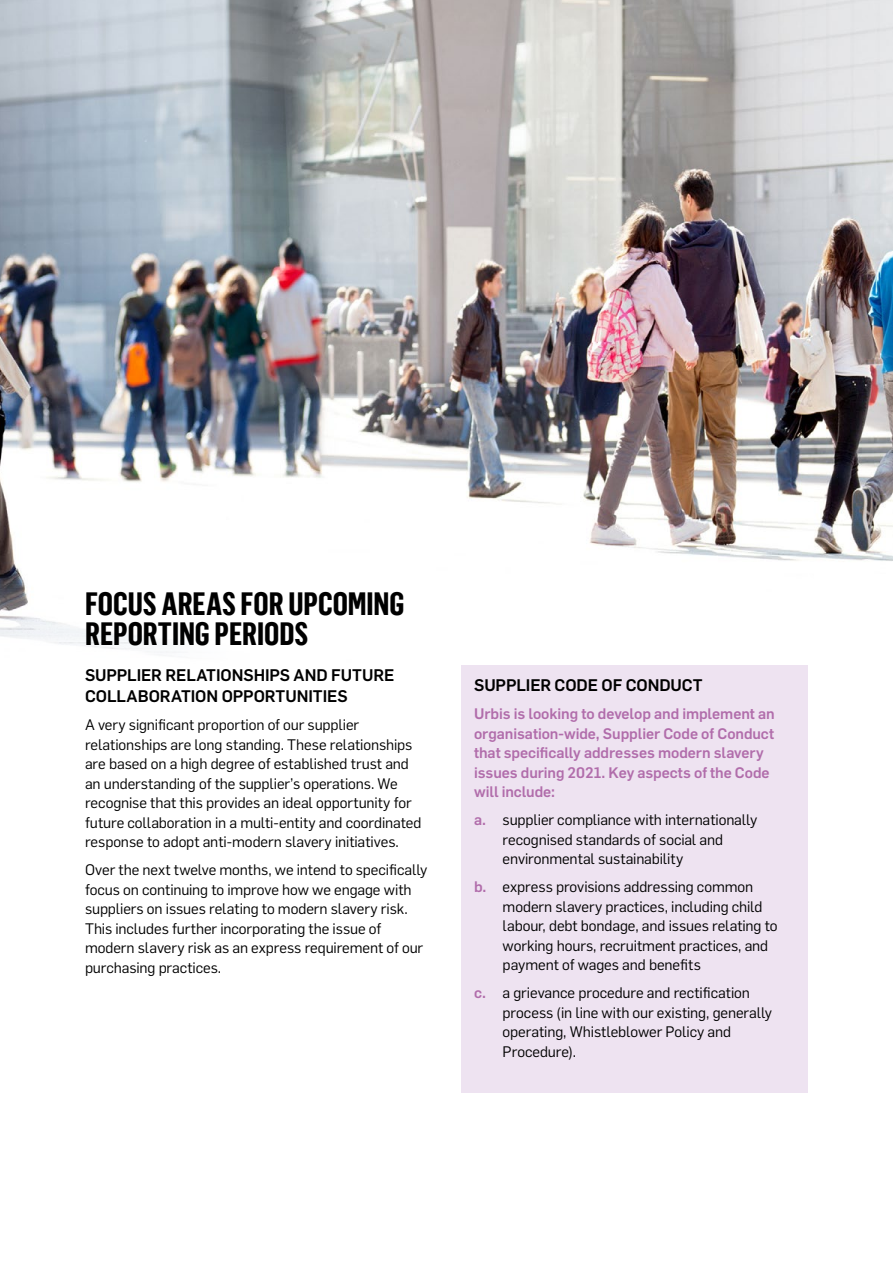
<style>
.page{position:relative;width:893px;height:1263px;background:#fff}
.page>*{position:absolute;margin:0;border:0;box-sizing:border-box;transform-origin:0 0}
.t1{font:700 31.5px/30px "Flama Cond";color:#000}
.t2{font:500 16.5px/21px "Flama";letter-spacing:-.005em;color:#000}
.t3{font:15px/19.5px "Flama";letter-spacing:-.005em;color:#000}
.t4{font:500 15px/19.5px "Flama";letter-spacing:-.005em;color:#b16dab}
.s1{font-weight:500;color:#b16dab}
</style>
<div class="page">
<img style="left:0;top:0;width:893px;height:653px">
<div style="left:461px;top:665px;width:347px;height:428px;background:#eee3f1"></div>
<h1 class="t1" style="left:85px;top:588px;width:321px">FOCUS AREAS FOR UPCOMING<br>REPORTING PERIODS</h1>
<p class="t2" style="left:85px;top:664px;width:311px">SUPPLIER RELATIONSHIPS AND FUTURE<br>COLLABORATION OPPORTUNITIES</p>
<p class="t3" style="left:85px;top:714px;width:338px">A very significant proportion of our supplier relationships are long standing. These relationships are based on a high degree of established trust and an understanding of the supplier’s operations. We recognise that this provides an ideal opportunity for future collaboration in a multi-entity and coordinated response to adopt anti-modern slavery initiatives.</p>
<p class="t3" style="left:85px;top:859px;width:344px">Over the next twelve months, we intend to specifically focus on continuing to improve how we engage with suppliers on issues relating to modern slavery risk.<br>This includes further incorporating the issue of modern slavery risk as an express requirement of our purchasing practices.</p>
<p class="t2" style="left:474px;top:674px;width:230px">SUPPLIER CODE OF CONDUCT</p>
<p class="t4" style="left:474px;top:703px;width:302px">Urbis is looking to develop and implement an organisation-wide, Supplier Code of Conduct that specifically addresses modern slavery issues during 2021. Key aspects of the Code will include:</p>
<p class="t3" style="left:503px;top:809px;width:256px;text-indent:-28px"><span class="s1">a.</span> supplier compliance with internationally recognised standards of social and environmental sustainability</p>
<p class="t3" style="left:503px;top:876px;width:277px;text-indent:-28px"><span class="s1">b.</span> express provisions addressing common modern slavery practices, including child labour, debt bondage, and issues relating to working hours, recruitment practices, and payment of wages and benefits</p>
<p class="t3" style="left:503px;top:982px;width:271px;text-indent:-28px"><span class="s1">c.</span> a grievance procedure and rectification process (in line with our existing, generally operating, Whistleblower Policy and Procedure).</p>
</div>
